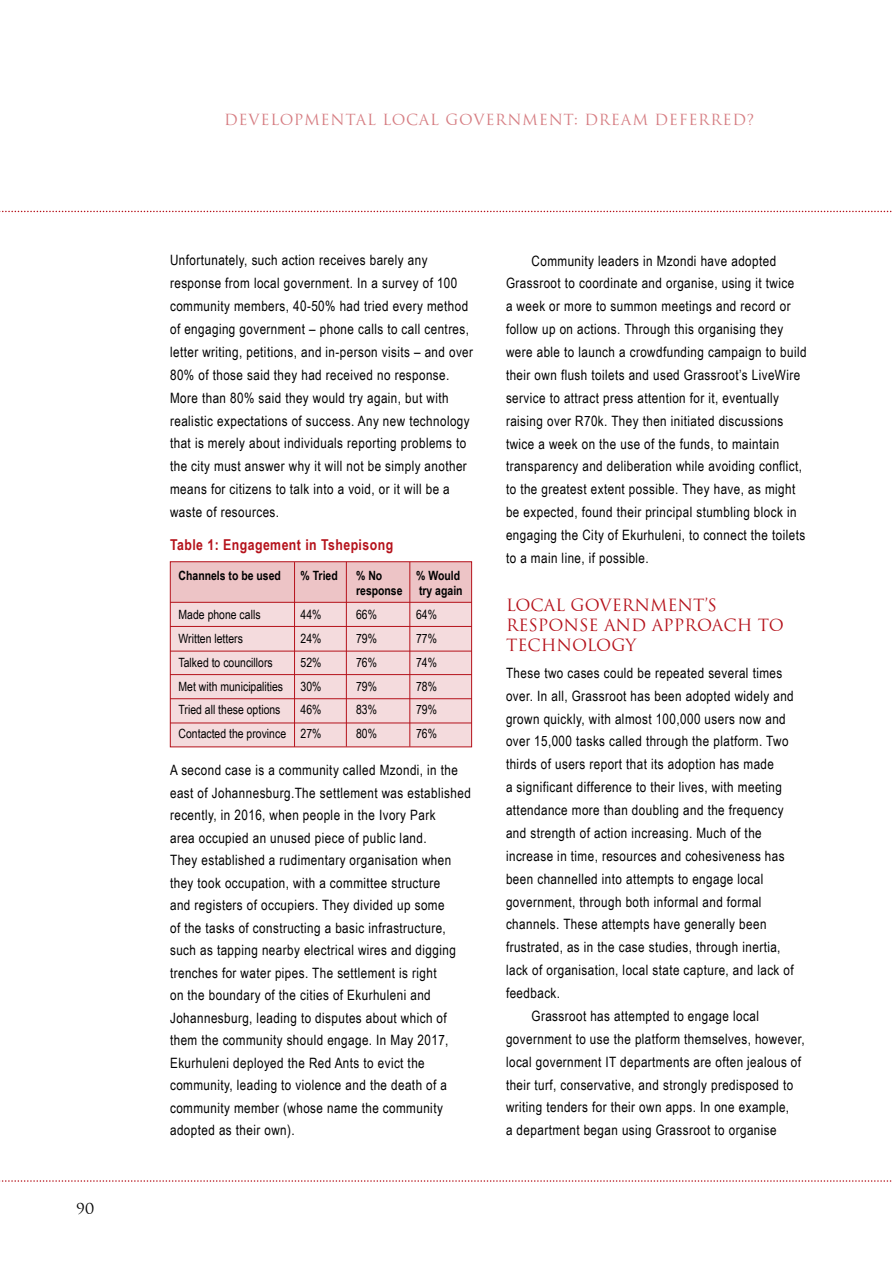
<style>
.page{position:relative;width:893px;height:1263px;background:#fff}
.page>*{position:absolute;margin:0;border:0;box-sizing:border-box;transform-origin:0 0}
.t1{font:16.5px/19.8px "Trajan";color:#b5121b}
.t2{font:15px "Trajan";letter-spacing:.05em;color:#d67d82}
.t3{font:700 15px "Arial Narrow";letter-spacing:.03em;color:#b5121b}
.t4{font:15px "Trajan";color:#000}
.t5{font:14.25px/22.8px "Arial Narrow";letter-spacing:.03em;color:#000}
.t6{font:12.75px "Arial Narrow";color:#000}
.t7{font:700 12.75px "Arial Narrow";color:#000}
</style>
<div class="page">
<svg style="left:0;top:211px;width:892px;height:1px"></svg>
<svg style="left:0;top:1180px;width:892px;height:2px"></svg>
<div style="left:170px;top:562px;width:302px;height:185px;background:#f4dbdd"></div>
<hr style="left:170px;top:626px;width:302px;height:1px;background:#b5121b">
<hr style="left:170px;top:651px;width:302px;height:1px;background:#b5121b">
<hr style="left:170px;top:674px;width:302px;height:1px;background:#b5121b">
<hr style="left:170px;top:698px;width:302px;height:1px;background:#b5121b">
<hr style="left:170px;top:723px;width:302px;height:1px;background:#b5121b">
<div style="left:171px;top:562px;width:300px;height:40px;background:#edc4c6"></div>
<div style="left:170px;top:561px;width:302px;height:186px;border:1px solid #b5121b"></div>
<hr style="left:170px;top:602px;width:302px;height:1px;background:#b5121b">
<hr style="left:294px;top:562px;width:1px;height:185px;background:#b5121b">
<hr style="left:346px;top:562px;width:1px;height:185px;background:#b5121b">
<hr style="left:409px;top:562px;width:1px;height:185px;background:#b5121b">
<p class="t4" style="left:76px;top:1199px;width:20px">90</p>
<p class="t2" style="left:224px;top:110px;width:532px">DEVELOPMENTAL LOCAL GOVERNMENT: DREAM DEFERRED?</p>
<p class="t5" style="left:170px;top:248px;width:304px">Unfortunately, such action receives barely any response from local government. In a survey of 100 community members, 40-50% had tried every method of engaging government – phone calls to call centres, letter writing, petitions, and in-person visits – and over 80% of those said they had received no response.<br>More than 80% said they would try again, but with realistic expectations of success. Any new technology that is merely about individuals reporting problems to the city must answer why it will not be simply another means for citizens to talk into a void, or it will be a waste of resources.</p>
<p class="t3" style="left:170px;top:533px;width:225px">Table 1: Engagement in Tshepisong</p>
<p class="t7" style="left:179px;top:566px;width:104px">Channels to be used</p>
<p class="t7" style="left:301px;top:566px;width:39px">% Tried</p>
<p class="t7" style="left:356px;top:566px;width:28px">% No</p>
<p class="t7" style="left:416px;top:566px;width:45px">% Would</p>
<p class="t7" style="left:356px;top:581px;width:48px">response</p>
<p class="t7" style="left:419px;top:581px;width:45px">try again</p>
<p class="t6" style="left:179px;top:605px;width:83px">Made phone calls</p>
<p class="t6" style="left:301px;top:605px;width:22px">44%</p>
<p class="t6" style="left:356px;top:605px;width:22px">66%</p>
<p class="t6" style="left:416px;top:605px;width:22px">64%</p>
<p class="t6" style="left:179px;top:629px;width:66px">Written letters</p>
<p class="t6" style="left:301px;top:629px;width:22px">24%</p>
<p class="t6" style="left:356px;top:629px;width:22px">79%</p>
<p class="t6" style="left:416px;top:629px;width:22px">77%</p>
<p class="t6" style="left:179px;top:653px;width:96px">Talked to councillors</p>
<p class="t6" style="left:301px;top:653px;width:22px">52%</p>
<p class="t6" style="left:356px;top:653px;width:22px">76%</p>
<p class="t6" style="left:416px;top:653px;width:22px">74%</p>
<p class="t6" style="left:179px;top:677px;width:106px">Met with municipalities</p>
<p class="t6" style="left:301px;top:677px;width:22px">30%</p>
<p class="t6" style="left:356px;top:677px;width:22px">79%</p>
<p class="t6" style="left:416px;top:677px;width:22px">78%</p>
<p class="t6" style="left:179px;top:701px;width:103px">Tried all these options</p>
<p class="t6" style="left:301px;top:701px;width:22px">46%</p>
<p class="t6" style="left:356px;top:701px;width:22px">83%</p>
<p class="t6" style="left:416px;top:701px;width:22px">79%</p>
<p class="t6" style="left:179px;top:724px;width:144px">Contacted the province 27%</p>
<p class="t6" style="left:356px;top:724px;width:22px">80%</p>
<p class="t6" style="left:416px;top:724px;width:22px">76%</p>
<p class="t5" style="left:170px;top:758px;width:302px">A second case is a community called Mzondi, in the east of Johannesburg.The settlement was established recently, in 2016, when people in the Ivory Park<br>area occupied an unused piece of public land.<br>They established a rudimentary organisation when they took occupation, with a committee structure<br>and registers of occupiers. They divided up some<br>of the tasks of constructing a basic infrastructure, such as tapping nearby electrical wires and digging trenches for water pipes. The settlement is right<br>on the boundary of the cities of Ekurhuleni and Johannesburg, leading to disputes about which of them the community should engage. In May 2017, Ekurhuleni deployed the Red Ants to evict the community, leading to violence and the death of a community member (whose name the community adopted as their own).</p>
<p class="t5" style="left:506px;top:249px;width:302px;text-indent:25px">Community leaders in Mzondi have adopted Grassroot to coordinate and organise, using it twice<br>a week or more to summon meetings and record or follow up on actions. Through this organising they were able to launch a crowdfunding campaign to build their own flush toilets and used Grassroot’s LiveWire service to attract press attention for it, eventually raising over R70k. They then initiated discussions twice a week on the use of the funds, to maintain transparency and deliberation while avoiding conflict, to the greatest extent possible. They have, as might be expected, found their principal stumbling block in engaging the City of Ekurhuleni, to connect the toilets to a main line, if possible.</p>
<p class="t1" style="left:506px;top:595px;width:279px">LOCAL GOVERNMENT’S<br>RESPONSE AND APPROACH TO<br>TECHNOLOGY</p>
<p class="t5" style="left:506px;top:661px;width:278px">These two cases could be repeated several times</p>
<p class="t5" style="left:506px;top:684px;width:289px">over. In all, Grassroot has been adopted widely and</p>
<p class="t5" style="left:506px;top:707px;width:281px">grown quickly, with almost 100,000 users now and</p>
<p class="t5" style="left:506px;top:729px;width:284px">over 15,000 tasks called through the platform. Two</p>
<p class="t5" style="left:506px;top:752px;width:269px">thirds of users report that its adoption has made</p>
<p class="t5" style="left:506px;top:775px;width:277px">a significant difference to their lives, with meeting</p>
<p class="t5" style="left:506px;top:798px;width:279px">attendance more than doubling and the frequency</p>
<p class="t5" style="left:506px;top:821px;width:257px">and strength of action increasing. Much of the</p>
<p class="t5" style="left:506px;top:844px;width:280px">increase in time, resources and cohesiveness has</p>
<p class="t5" style="left:506px;top:867px;width:259px">been channelled into attempts to engage local</p>
<p class="t5" style="left:506px;top:889px;width:257px">government, through both informal and formal</p>
<p class="t5" style="left:506px;top:912px;width:262px">channels. These attempts have generally been</p>
<p class="t5" style="left:506px;top:935px;width:276px">frustrated, as in the case studies, through inertia,</p>
<p class="t5" style="left:506px;top:958px;width:289px">lack of organisation, local state capture, and lack of</p>
<p class="t5" style="left:506px;top:981px;width:56px">feedback.</p>
<p class="t5" style="left:531px;top:1004px;width:229px">Grassroot has attempted to engage local</p>
<p class="t5" style="left:506px;top:1027px;width:300px">government to use the platform themselves, however,</p>
<p class="t5" style="left:506px;top:1050px;width:297px">local government IT departments are often jealous of</p>
<p class="t5" style="left:506px;top:1072px;width:289px">their turf, conservative, and strongly predisposed to</p>
<p class="t5" style="left:506px;top:1095px;width:285px">writing tenders for their own apps. In one example,</p>
<p class="t5" style="left:506px;top:1118px;width:272px">a department began using Grassroot to organise</p>
</div>
